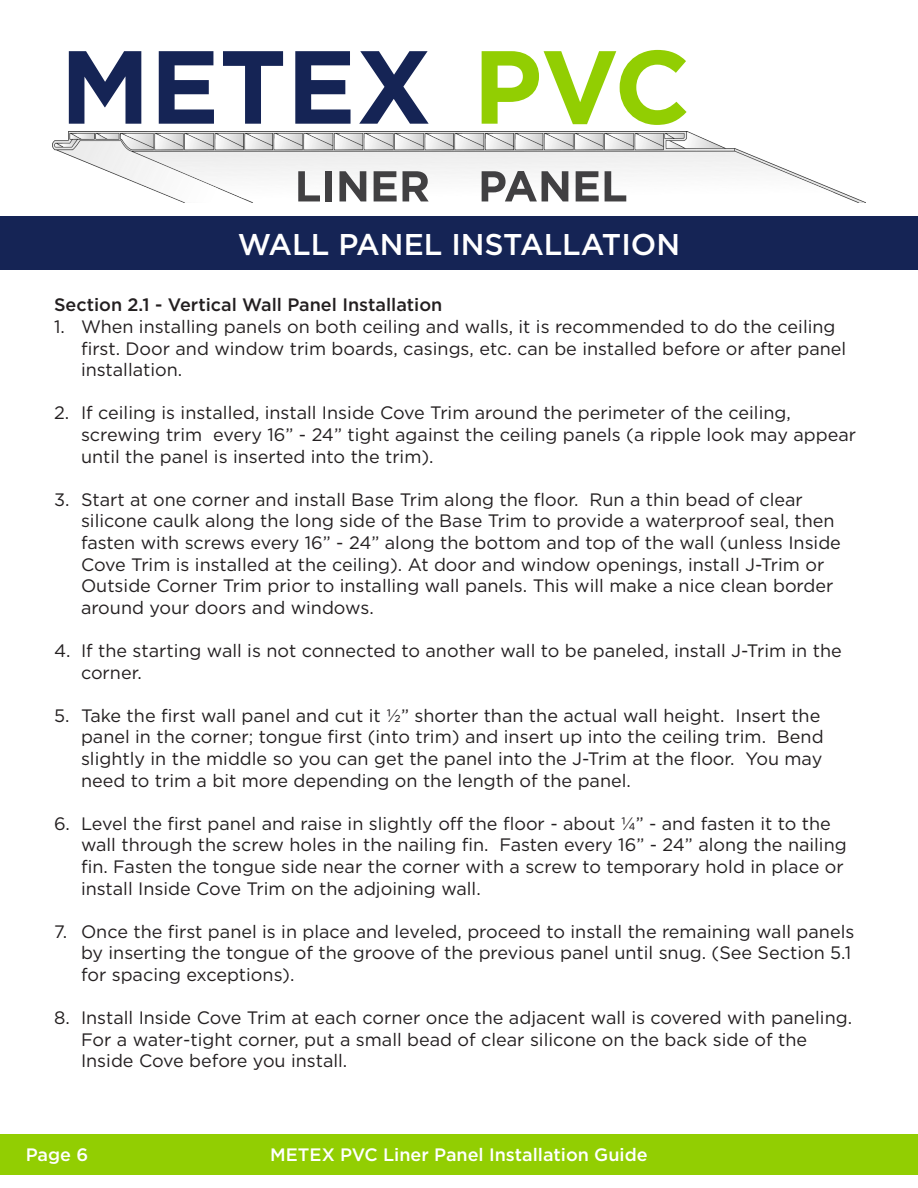
<style>
.page{position:relative;width:918px;height:1188px;background:#fff}
.page>*{position:absolute;margin:0;border:0;box-sizing:border-box;transform-origin:0 0}
.t1{font:500 30px "Gotham";color:#fff}
.t2{font:18px/21.6px "Gotham";color:#231f20}
.t3{font:500 18px "Gotham";color:#fff}
.t4{font:500 18px "Gotham";color:#231f20}
</style>
<div class="page">
<img style="left:52px;top:132px;width:813px;height:70px">
<svg style="left:69px;top:51px;width:72px;height:73px"></svg>
<svg style="left:159px;top:51px;width:55px;height:73px"></svg>
<svg style="left:223px;top:51px;width:60px;height:73px"></svg>
<svg style="left:295px;top:51px;width:56px;height:73px"></svg>
<svg style="left:359px;top:51px;width:70px;height:73px"></svg>
<svg style="left:482px;top:50px;width:205px;height:75px"></svg>
<svg style="left:298px;top:171px;width:22px;height:30px"></svg>
<div style="left:325px;top:171px;width:7px;height:30px;background:#414042"></div>
<svg style="left:340px;top:171px;width:26px;height:30px"></svg>
<svg style="left:374px;top:171px;width:23px;height:30px"></svg>
<svg style="left:403px;top:171px;width:26px;height:30px"></svg>
<svg style="left:482px;top:171px;width:86px;height:30px"></svg>
<svg style="left:576px;top:171px;width:23px;height:30px"></svg>
<svg style="left:605px;top:171px;width:21px;height:30px"></svg>
<div style="left:0;top:216px;width:918px;height:54px;background:#152455"></div>
<div style="left:0;top:1134px;width:918px;height:40px;background:#92ce02"></div>
<h1 class="t1" style="left:238px;top:225px;width:444px">WALL PANEL INSTALLATION</h1>
<p class="t4" style="left:54px;top:293px;width:390px">Section 2.1 - Vertical Wall Panel Installation</p>
<p class="t2" style="left:81px;top:315px;width:767px;text-indent:-27px">1. When installing panels on both ceiling and walls, it is recommended to do the ceiling first. Door and window trim boards, casings, etc. can be installed before or after panel installation.</p>
<p class="t2" style="left:81px;top:402px;width:777px;text-indent:-27px">2. If ceiling is installed, install Inside Cove Trim around the perimeter of the ceiling, screwing trim every 16” - 24” tight against the ceiling panels (a ripple look may appear until the panel is inserted into the trim).</p>
<p class="t2" style="left:81px;top:488px;width:761px;text-indent:-27px">3. Start at one corner and install Base Trim along the floor. Run a thin bead of clear silicone caulk along the long side of the Base Trim to provide a waterproof seal, then fasten with screws every 16” - 24” along the bottom and top of the wall (unless Inside Cove Trim is installed at the ceiling). At door and window openings, install J-Trim or Outside Corner Trim prior to installing wall panels. This will make a nice clean border around your doors and windows.</p>
<p class="t2" style="left:81px;top:639px;width:762px;text-indent:-27px">4. If the starting wall is not connected to another wall to be paneled, install J-Trim in the corner.</p>
<p class="t2" style="left:81px;top:704px;width:744px;text-indent:-27px">5. Take the first wall panel and cut it 1/2” shorter than the actual wall height. Insert the panel in the corner; tongue first (into trim) and insert up into the ceiling trim. Bend slightly in the middle so you can get the panel into the J-Trim at the floor. You may need to trim a bit more depending on the length of the panel.</p>
<p class="t2" style="left:81px;top:812px;width:767px;text-indent:-27px">6. Level the first panel and raise in slightly off the floor - about 1/4” - and fasten it to the wall through the screw holes in the nailing fin. Fasten every 16” - 24” along the nailing fin. Fasten the tongue side near the corner with a screw to temporary hold in place or install Inside Cove Trim on the adjoining wall.</p>
<p class="t2" style="left:81px;top:920px;width:775px;text-indent:-27px">7. Once the first panel is in place and leveled, proceed to install the remaining wall panels by inserting the tongue of the groove of the previous panel until snug. (See Section 5.1 for spacing exceptions).</p>
<p class="t2" style="left:81px;top:1007px;width:773px;text-indent:-27px">8. Install Inside Cove Trim at each corner once the adjacent wall is covered with paneling.<br>For a water-tight corner, put a small bead of clear silicone on the back side of the<br>Inside Cove before you install.</p>
<p class="t3" style="left:26px;top:1143px;width:64px">Page 6</p>
<p class="t3" style="left:270px;top:1143px;width:379px">METEX PVC Liner Panel Installation Guide</p>
</div>
